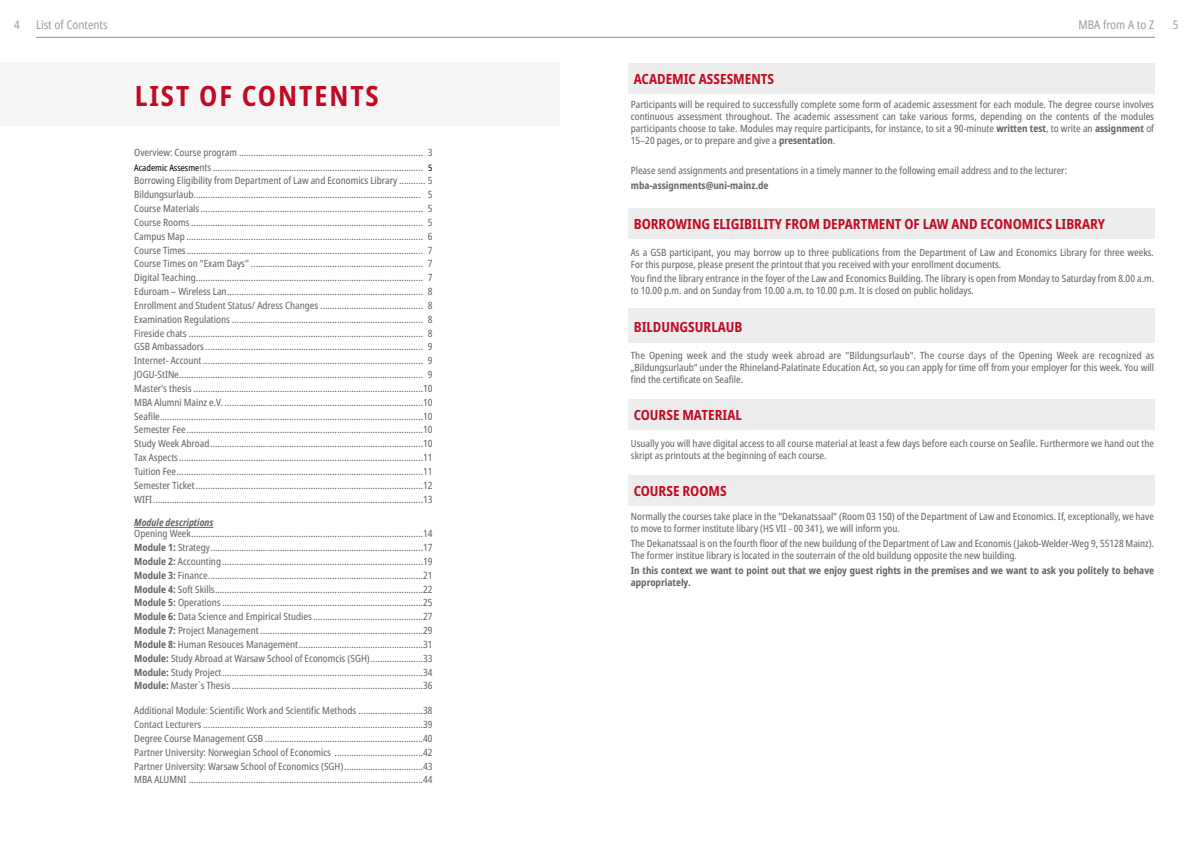
<style>
.page{position:relative;width:1191px;height:842px;background:#fff}
.page>*{position:absolute;margin:0;border:0;box-sizing:border-box;transform-origin:0 0}
.t1{font:700 condensed 28px "Noto Sans";letter-spacing:.07em;color:#c10b25}
.t2{font:700 condensed 14px "Noto Sans";color:#c10b25}
.t3{font:condensed 12px "Noto Sans";color:#9d9ea0}
.t4{font:condensed 10px/13.8px "Noto Sans";color:#646463}
.t5{font:700 condensed 10px/12px "Noto Sans";color:#646463}
.t6{font:italic 700 condensed 10px "Noto Sans";color:#646463}
.s1{font-size:9px;color:#000}
.s2{font-weight:700}
</style>
<div class="page">
<hr style="left:36px;top:37px;width:1119px;height:1px;background:#929292">
<hr style="left:134px;top:527px;width:79px;height:1px;background:#646463">
<div style="left:0;top:62px;width:559px;height:64px;background:#f6f6f6"></div>
<div style="left:628px;top:63px;width:527px;height:31px;background:#ededed"></div>
<div style="left:628px;top:208px;width:527px;height:30px;background:#ededed"></div>
<div style="left:628px;top:308px;width:527px;height:34px;background:#ededed"></div>
<div style="left:628px;top:399px;width:527px;height:31px;background:#ededed"></div>
<div style="left:628px;top:475px;width:527px;height:31px;background:#ededed"></div>
<p class="t3" style="left:14px;top:16px;width:7px">4</p>
<p class="t3" style="left:36px;top:16px;width:73px">List of Contents</p>
<p class="t3" style="left:1172px;top:16px;width:7px">5</p>
<p class="t3" style="left:1078px;top:16px;width:77px">MBA from A to Z</p>
<h1 class="t1" style="left:135px;top:76px;width:246px">LIST OF CONTENTS</h1>
<p class="t4" style="left:134px;top:145px;width:300px;line-height:14.8px">Overview: Course program ............................................................................. 3<br><span class="s1">Academic Assesme</span>nts ........................................................................................ <span class="s1">5</span></p>
<p class="t4" style="left:134px;top:174px;width:300px;text-align:justify">Borrowing Eligibility from Department of Law and Economics Library ........... 5<br>Bildungsurlaub............................................................................................... 5<br>Course Materials............................................................................................. 5<br>Course Rooms ................................................................................................. 5<br>Campus Map ................................................................................................... 6<br>Course Times................................................................................................... 7<br>Course Times on "Exam Days" ........................................................................ 7<br>Digital Teaching............................................................................................... 7<br>Eduroam – Wireless Lan.................................................................................. 8<br>Enrollment and Student Status/ Adress Changes ........................................... 8<br>Examination Regulations ................................................................................ 8<br>Fireside chats .................................................................................................. 8<br>GSB Ambassadors ........................................................................................... 9<br>Internet- Account ............................................................................................ 9<br>JOGU-StINe...................................................................................................... 9<br>Master's thesis ................................................................................................10<br>MBA Alumni Mainz e.V. ...................................................................................10<br>Seafile..............................................................................................................10<br>Semester Fee...................................................................................................10<br>Study Week Abroad.........................................................................................10<br>Tax Aspects......................................................................................................11<br>Tuition Fee.......................................................................................................11<br>Semester Ticket...............................................................................................12<br>WIFI.................................................................................................................13</p>
<p class="t6" style="left:134px;top:516px;width:81px">Module descriptions</p>
<p class="t4" style="left:134px;top:527px;width:300px;text-align:justify">Opening Week.................................................................................................14<br><span class="s2">Module 1:</span> Strategy.........................................................................................17<br><span class="s2">Module 2:</span> Accounting....................................................................................19<br><span class="s2">Module 3:</span> Finance..........................................................................................21<br><span class="s2">Module 4:</span> Soft Skills.......................................................................................22<br><span class="s2">Module 5:</span> Operations ....................................................................................25<br><span class="s2">Module 6:</span> Data Science and Empirical Studies..............................................27<br><span class="s2">Module 7:</span> Project Management ....................................................................29<br><span class="s2">Module 8:</span> Human Resouces Management....................................................31<br><span class="s2">Module:</span> Study Abroad at Warsaw School of Economcis (SGH)......................33<br><span class="s2">Module:</span> Study Project....................................................................................34<br><span class="s2">Module:</span> Master`s Thesis................................................................................36</p>
<p class="t4" style="left:134px;top:704px;width:300px;text-align:justify">Additional Module: Scientific Work and Scientific Methods ...........................38<br>Contact Lecturers ............................................................................................39<br>Degree Course Management GSB ..................................................................40<br>Partner University: Norwegian School of Economics .....................................42<br>Partner University: Warsaw School of Economics (SGH).................................43<br>MBA ALUMNI ..................................................................................................44</p>
<h2 class="t2" style="left:633px;top:69px;width:142px">ACADEMIC ASSESMENTS</h2>
<p class="t4" style="left:631px;top:99px;width:525px;line-height:12px;text-align:justify">Participants will be required to successfully complete some form of academic assessment for each module. The degree course involves continuous assessment throughout. The academic assessment can take various forms, depending on the contents of the modules participants choose to take. Modules may require participants, for instance, to sit a 90-minute <span class="s2">written test</span>, to write an <span class="s2">assignment</span> of 15–20 pages, or to prepare and give a <span class="s2">presentation</span>.</p>
<p class="t4" style="left:631px;top:163px;width:438px">Please send assignments and presentations in a timely manner to the following email address and to the lecturer:</p>
<p class="t5" style="left:631px;top:179px;width:139px">mba-assignments@uni-mainz.de</p>
<h2 class="t2" style="left:633px;top:214px;width:473px">BORROWING ELIGIBILITY FROM DEPARTMENT OF LAW AND ECONOMICS LIBRARY</h2>
<p class="t4" style="left:631px;top:246px;width:524px;line-height:12px">As a GSB participant, you may borrow up to three publications from the Department of Law and Economics Library for three weeks.<br>For this purpose, please present the printout that you received with your enrollment documents.</p>
<p class="t4" style="left:631px;top:273px;width:524px;line-height:12px">You find the library entrance in the foyer of the Law and Economics Building. The library is open from Monday to Saturday from 8.00 a.m. to 10.00 p.m. and on Sunday from 10.00 a.m. to 10.00 p.m. It is closed on public holidays.</p>
<h2 class="t2" style="left:633px;top:317px;width:110px">BILDUNGSURLAUB</h2>
<p class="t4" style="left:631px;top:349px;width:525px;line-height:12px;text-align:justify">The Opening week and the study week abroad are "Bildungsurlaub". The course days of the Opening Week are recognized as „Bildungsurlaub“ under the Rhineland-Palatinate Education Act, so you can apply for time off from your employer for this week. You will find the certificate on Seafile.</p>
<h2 class="t2" style="left:633px;top:405px;width:110px">COURSE MATERIAL</h2>
<p class="t4" style="left:631px;top:437px;width:525px;line-height:12px">Usually you will have digital access to all course material at least a few days before each course on Seafile. Furthermore we hand out the skript as printouts at the beginning of each course.</p>
<h2 class="t2" style="left:633px;top:481px;width:94px">COURSE ROOMS</h2>
<p class="t4" style="left:631px;top:511px;width:524px;line-height:12px">Normally the courses take place in the "Dekanatssaal" (Room 03 150) of the Department of Law and Economics. If, exceptionally, we have to move to former institute libary (HS VII - 00 341), we will inform you.</p>
<p class="t4" style="left:631px;top:538px;width:525px;line-height:12px">The Dekanatssaal is on the fourth floor of the new buildung of the Department of Law and Economis (Jakob-Welder-Weg 9, 55128 Mainz).<br>The former institue library is located in the souterrain of the old buildung opposite the new building.</p>
<p class="t5" style="left:631px;top:564px;width:525px">In this context we want to point out that we enjoy guest rights in the premises and we want to ask you politely to behave appropriately.</p>
</div>
